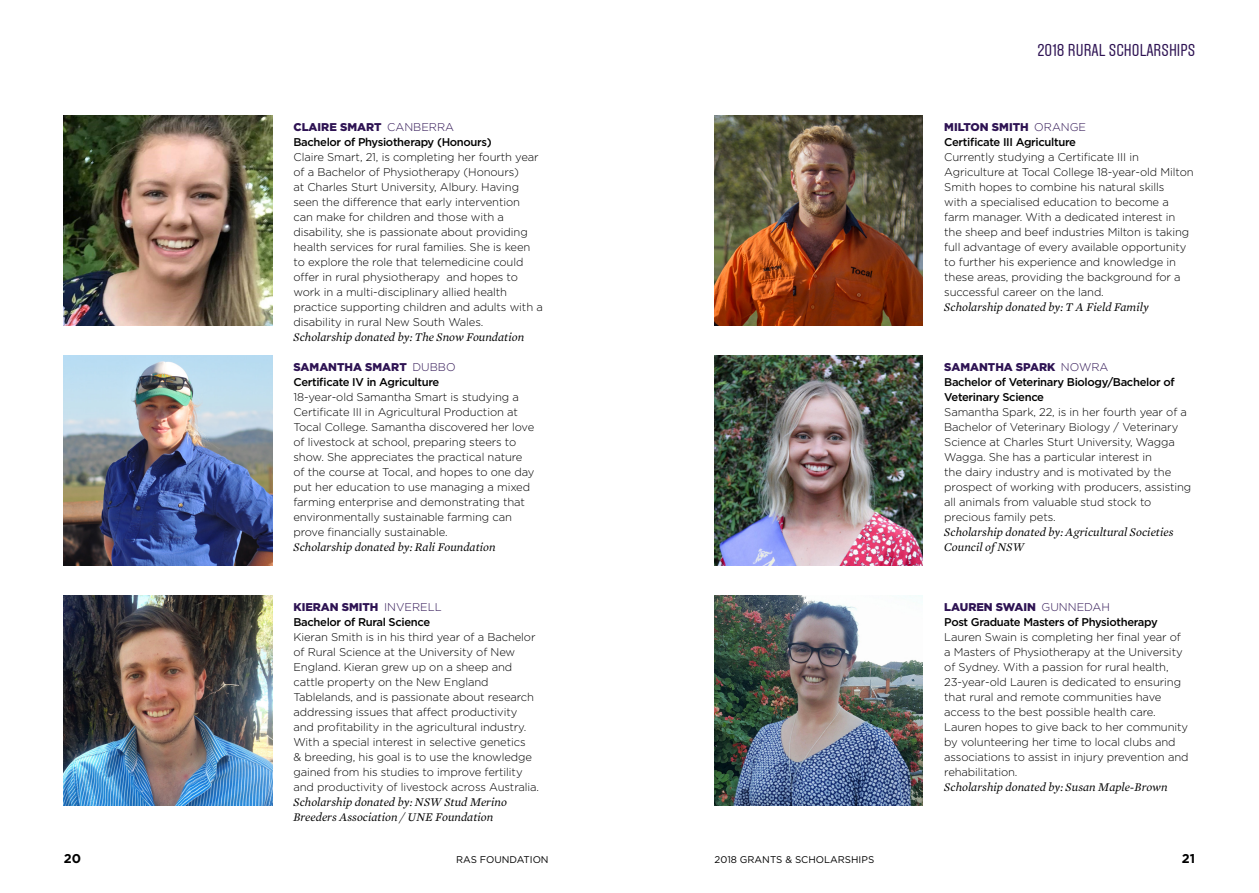
<style>
.page{position:relative;width:1259px;height:893px;background:#fff}
.page>*{position:absolute;margin:0;border:0;box-sizing:border-box;transform-origin:0 0}
.t1{font:17.25px "Aveny T";color:#2e1353}
.t2{font:700 12.75px "Gotham";color:#000}
.t3{font:italic 12px/15px "Mercury Text G1";color:#000}
.t4{font:300 11.25px/15px "Gotham";letter-spacing:-.01em;color:#000}
.t5{font:500 11.25px/15px "Gotham";letter-spacing:-.03em;color:#000}
.t6{font:9.75px "Gotham";color:#000}
.s1{font-weight:900;color:#2e1353}
.s2{font-weight:300;color:#2e1353}
</style>
<div class="page">
<img style="left:714px;top:116px;width:209px;height:210px">
<img style="left:64px;top:116px;width:208px;height:210px">
<img style="left:714px;top:356px;width:209px;height:210px">
<img style="left:64px;top:356px;width:208px;height:210px">
<img style="left:714px;top:596px;width:209px;height:210px">
<img style="left:64px;top:596px;width:208px;height:210px">
<p class="t5" style="left:293px;top:119px;width:200px"><span class="s1">CLAIRE SMART</span> <span class="s2">CANBERRA<br></span>Bachelor of Physiotherapy (Honours)</p>
<p class="t4" style="left:293px;top:149px;width:251px">Claire Smart, 21, is completing her fourth year of a Bachelor of Physiotherapy (Honours)<br>at Charles Sturt University, Albury. Having seen the difference that early intervention<br>can make for children and those with a disability, she is passionate about providing health services for rural families. She is keen to explore the role that telemedicine could offer in rural physiotherapy and hopes to work in a multi-disciplinary allied health practice supporting children and adults with a disability in rural New South Wales.</p>
<p class="t3" style="left:293px;top:329px;width:232px">Scholarship donated by: The Snow Foundation</p>
<p class="t5" style="left:293px;top:359px;width:164px"><span class="s1">SAMANTHA SMART</span> <span class="s2">DUBBO<br></span>Certificate IV in Agriculture</p>
<p class="t4" style="left:293px;top:389px;width:242px">18-year-old Samantha Smart is studying a Certificate III in Agricultural Production at Tocal College. Samantha discovered her love of livestock at school, preparing steers to show. She appreciates the practical nature of the course at Tocal, and hopes to one day put her education to use managing a mixed farming enterprise and demonstrating that environmentally sustainable farming can prove financially sustainable.</p>
<p class="t3" style="left:293px;top:539px;width:204px">Scholarship donated by: Rali Foundation</p>
<p class="t5" style="left:293px;top:599px;width:150px"><span class="s1">KIERAN SMITH</span> <span class="s2">INVERELL<br></span>Bachelor of Rural Science</p>
<p class="t4" style="left:293px;top:629px;width:247px">Kieran Smith is in his third year of a Bachelor of Rural Science at the University of New England. Kieran grew up on a sheep and cattle property on the New England Tablelands, and is passionate about research addressing issues that affect productivity and profitability in the agricultural industry.<br>With a special interest in selective genetics<br>&amp; breeding, his goal is to use the knowledge gained from his studies to improve fertility and productivity of livestock across Australia.</p>
<p class="t3" style="left:293px;top:794px;width:215px">Scholarship donated by: NSW Stud Merino<br>Breeders Association / UNE Foundation</p>
<h1 class="t1" style="left:1037px;top:40px;width:159px">2018 RURAL SCHOLARSHIPS</h1>
<p class="t5" style="left:944px;top:119px;width:143px"><span class="s1">MILTON SMITH</span> <span class="s2">ORANGE<br></span>Certificate III Agriculture</p>
<p class="t4" style="left:944px;top:149px;width:251px">Currently studying a Certificate III in Agriculture at Tocal College 18-year-old Milton Smith hopes to combine his natural skills<br>with a specialised education to become a farm manager. With a dedicated interest in the sheep and beef industries Milton is taking full advantage of every available opportunity to further his experience and knowledge in these areas, providing the background for a successful career on the land.</p>
<p class="t3" style="left:944px;top:299px;width:206px">Scholarship donated by: T A Field Family</p>
<p class="t5" style="left:944px;top:359px;width:232px"><span class="s1">SAMANTHA SPARK</span> <span class="s2">NOWRA<br></span>Bachelor of Veterinary Biology/Bachelor of<br>Veterinary Science</p>
<p class="t4" style="left:944px;top:404px;width:249px">Samantha Spark, 22, is in her fourth year of a Bachelor of Veterinary Biology / Veterinary Science at Charles Sturt University, Wagga Wagga. She has a particular interest in<br>the dairy industry and is motivated by the prospect of working with producers, assisting all animals from valuable stud stock to precious family pets.</p>
<p class="t3" style="left:944px;top:524px;width:231px">Scholarship donated by: Agricultural Societies<br>Council of NSW</p>
<p class="t5" style="left:944px;top:599px;width:215px"><span class="s1">LAUREN SWAIN</span> <span class="s2">GUNNEDAH<br></span>Post Graduate Masters of Physiotherapy</p>
<p class="t4" style="left:944px;top:629px;width:246px">Lauren Swain is completing her final year of a Masters of Physiotherapy at the University of Sydney. With a passion for rural health, 23-year-old Lauren is dedicated to ensuring that rural and remote communities have access to the best possible health care.<br>Lauren hopes to give back to her community by volunteering her time to local clubs and associations to assist in injury prevention and rehabilitation.</p>
<p class="t3" style="left:944px;top:779px;width:225px">Scholarship donated by: Susan Maple-Brown</p>
<p class="t2" style="left:64px;top:850px;width:19px">20</p>
<p class="t6" style="left:456px;top:853px;width:94px">RAS FOUNDATION</p>
<p class="t6" style="left:714px;top:853px;width:161px">2018 GRANTS &amp; SCHOLARSHIPS</p>
<p class="t2" style="left:1181px;top:850px;width:15px">21</p>
</div>
